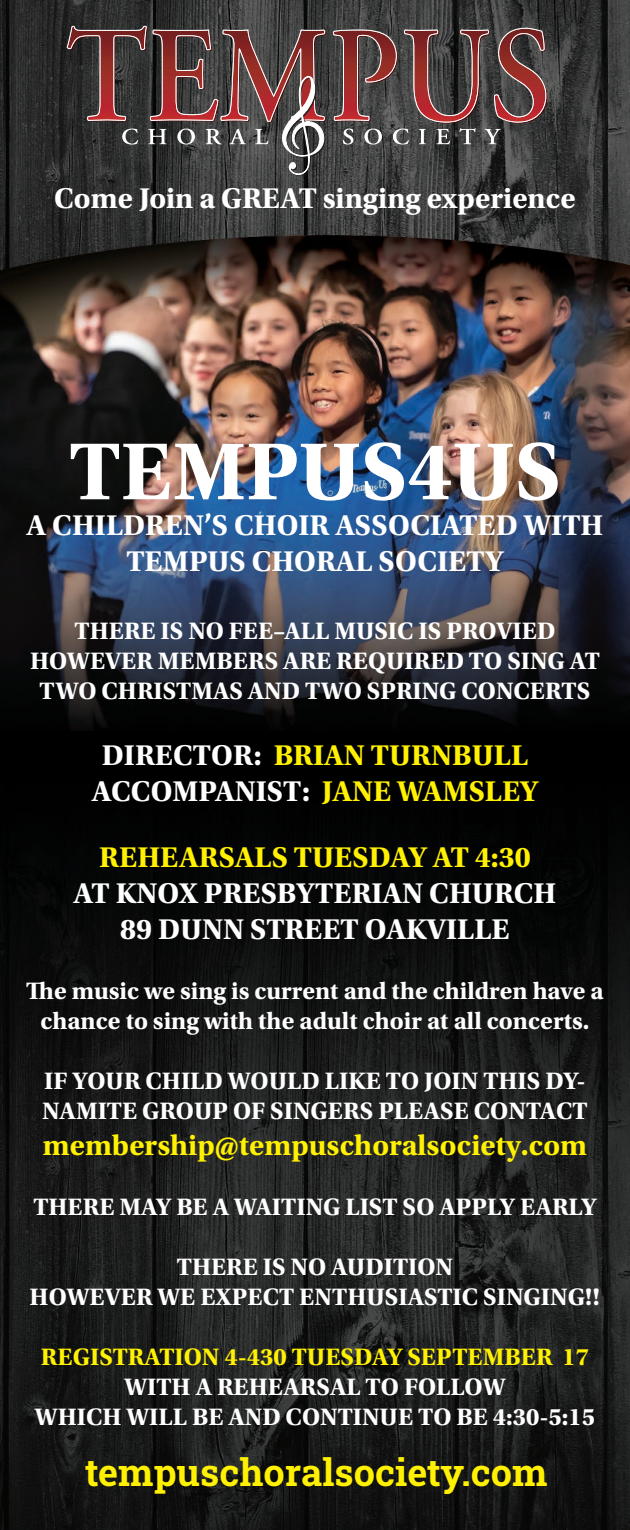
<style>
.page{position:relative;width:630px;height:1530px;background:#fff}
.page>*{position:absolute;margin:0;border:0;box-sizing:border-box;transform-origin:0 0}
.t1{font:700 85px "Utopia Std";color:#fff}
.t2{font:700 38px "Roboto Slab";color:#fff101}
.t3{font:700 30px/36px "Utopia Std";color:#fff;text-align:center}
.t4{font:700 30px/36px "Utopia Std";color:#fff101;text-align:center}
.t5{font:700 25px/30px "Utopia Std";color:#fff;text-align:center}
.t6{font:700 25px "Utopia Std";color:#fff101}
.s1{color:#fff}
</style>
<div class="page">
<img style="left:0;top:0;width:630px;height:1530px">
<svg style="left:67px;top:26px;width:479px;height:96px"></svg>
<svg style="left:334px;top:29px;width:213px;height:116px"></svg>
<svg style="left:68px;top:27px;width:258px;height:156px"></svg>
<p class="t3" style="left:54px;top:180px;width:523px">Come Join a GREAT singing experience</p>
<h1 class="t1" style="left:69px;top:422px;width:493px">TEMPUS4US</h1>
<p class="t3" style="left:27px;top:508px;width:578px">A CHILDREN’S CHOIR ASSOCIATED WITH<br>TEMPUS CHORAL SOCIETY</p>
<p class="t5" style="left:30px;top:616px;width:571px">THERE IS NO FEE–ALL MUSIC IS PROVIED<br>HOWEVER MEMBERS ARE REQUIRED TO SING AT<br>TWO CHRISTMAS AND TWO SPRING CONCERTS</p>
<p class="t4" style="left:92px;top:738px;width:448px"><span class="s1">DIRECTOR:</span> BRIAN TURNBULL<br><span class="s1">ACCOMPANIST:</span> JANE WAMSLEY</p>
<p class="t4" style="left:99px;top:840px;width:433px">REHEARSALS TUESDAY AT 4:30</p>
<p class="t3" style="left:74px;top:876px;width:484px">AT KNOX PRESBYTERIAN CHURCH<br>89 DUNN STREET OAKVILLE</p>
<p class="t5" style="left:26px;top:976px;width:579px">The music we sing is current and the children have a chance to sing with the adult choir at all concerts.</p>
<p class="t5" style="left:42px;top:1066px;width:547px;text-align:left">IF YOUR CHILD WOULD LIKE TO JOIN THIS DY-<br>NAMITE GROUP OF SINGERS PLEASE CONTACT</p>
<p class="t4" style="left:43px;top:1128px;width:546px">membership@tempuschoralsociety.com</p>
<p class="t5" style="left:33px;top:1192px;width:565px">THERE MAY BE A WAITING LIST SO APPLY EARLY</p>
<p class="t5" style="left:30px;top:1252px;width:572px">THERE IS NO AUDITION<br>HOWEVER WE EXPECT ENTHUSIASTIC SINGING!!</p>
<p class="t6" style="left:41px;top:1343px;width:550px">REGISTRATION 4-430 TUESDAY SEPTEMBER 17</p>
<p class="t5" style="left:35px;top:1372px;width:562px">WITH A REHEARSAL TO FOLLOW<br>WHICH WILL BE AND CONTINUE TO BE 4:30-5:15</p>
<h2 class="t2" style="left:85px;top:1446px;width:464px">tempuschoralsociety.com</h2>
</div>
